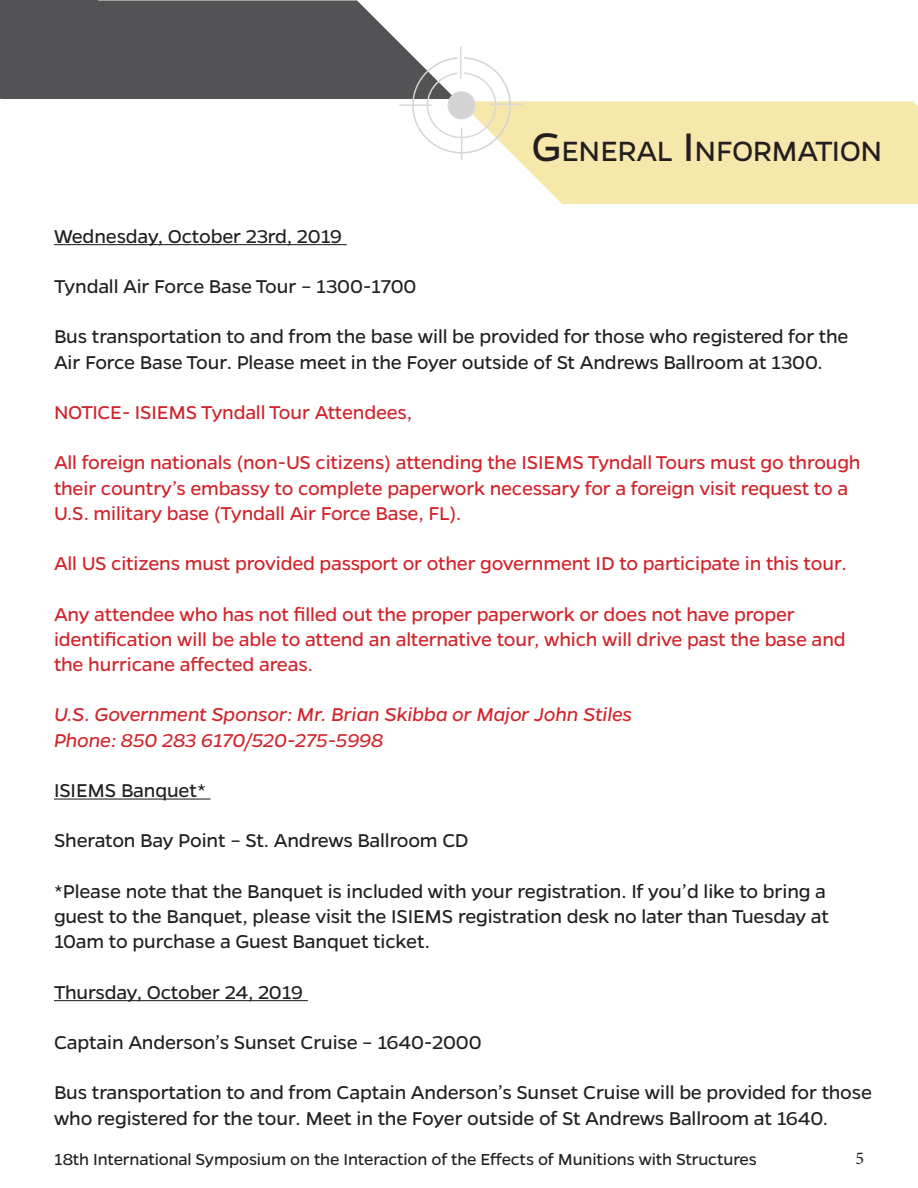
<style>
.page{position:relative;width:918px;height:1188px;background:#fff}
.page>*{position:absolute;margin:0;border:0;box-sizing:border-box;transform-origin:0 0}
.t1{font:31.5px "Gentona";letter-spacing:-.01em;color:#231f20}
.Default{font:21px/25.2px "Gentona";letter-spacing:-.01em;color:#231f20}
.Default-2{font:21px/25.2px "Gentona";letter-spacing:-.01em;color:#d1232a}
.Default-3{font:italic 21px "Gentona";letter-spacing:-.01em;color:#d1232a}
.t2{font:18px "Gentona";letter-spacing:-.01em;color:#231f20}
.t3{font:18px "Minion Pro";color:#231f20}
.s1{font-size:45px}
</style>
<div class="page">
<svg style="left:460px;top:101px;width:458px;height:103px;background:#f6e9b4"></svg>
<svg style="left:0;top:0;width:454px;height:99px;background:#656567"></svg>
<hr style="left:461px;top:128px;width:1px;height:32px;background:#d8d8d8">
<div style="left:427px;top:72px;width:69px;height:66px;border:2px solid #d8d8d8;border-radius:50%"></div>
<div style="left:412px;top:57px;width:99px;height:97px;border:2px solid #d3d3d3;border-radius:50%"></div>
<div style="left:448px;top:92px;width:27px;height:27px;background:#d3d3d3;border-radius:50%"></div>
<div style="left:447px;top:91px;width:29px;height:28px;border:2px solid #d8d8d8;border-radius:50%"></div>
<div style="left:458px;top:43px;width:6px;height:39px;background:#fff"></div>
<hr style="left:460px;top:46px;width:2px;height:33px;background:#d8d8d8">
<hr style="left:490px;top:104px;width:32px;height:1px;background:#d8d8d8">
<hr style="left:399px;top:104px;width:33px;height:2px;background:#d8d8d8">
<hr style="left:54px;top:244px;width:293px;height:1px;background:#231f20">
<hr style="left:54px;top:799px;width:156px;height:1px;background:#231f20">
<hr style="left:54px;top:1000px;width:254px;height:1px;background:#231f20">
<p class="t1" style="left:531px;top:134px;width:352px"><span class="s1">G</span>ENERAL <span class="s1">I</span>NFORMATION</p>
<p class="Default" style="left:54px;top:223px;width:290px">Wednesday, October 23rd, 2019</p>
<p class="Default" style="left:54px;top:274px;width:364px">Tyndall Air Force Base Tour – 1300-1700</p>
<p class="Default" style="left:54px;top:324px;width:796px">Bus transportation to and from the base will be provided for those who registered for the<br>Air Force Base Tour. Please meet in the Foyer outside of St Andrews Ballroom at 1300.</p>
<p class="Default-2" style="left:54px;top:400px;width:360px">NOTICE- ISIEMS Tyndall Tour Attendees,</p>
<p class="Default-2" style="left:54px;top:450px;width:808px">All foreign nationals (non-US citizens) attending the ISIEMS Tyndall Tours must go through their country’s embassy to complete paperwork necessary for a foreign visit request to a<br>U.S. military base (Tyndall Air Force Base, FL).</p>
<p class="Default-2" style="left:54px;top:551px;width:794px">All US citizens must provided passport or other government ID to participate in this tour.</p>
<p class="Default-2" style="left:54px;top:601px;width:793px">Any attendee who has not filled out the proper paperwork or does not have proper identification will be able to attend an alternative tour, which will drive past the base and the hurricane affected areas.</p>
<p class="Default-3" style="left:54px;top:703px;width:580px">U.S. Government Sponsor: Mr. Brian Skibba or Major John Stiles</p>
<p class="Default-3" style="left:54px;top:728px;width:331px">Phone: 850 283 6170/520-275-5998</p>
<p class="Default" style="left:54px;top:778px;width:153px">ISIEMS Banquet*</p>
<p class="Default" style="left:54px;top:828px;width:416px">Sheraton Bay Point – St. Andrews Ballroom CD</p>
<p class="Default" style="left:54px;top:878px;width:777px">*Please note that the Banquet is included with your registration. If you’d like to bring a guest to the Banquet, please visit the ISIEMS registration desk no later than Tuesday at<br>10am to purchase a Guest Banquet ticket.</p>
<p class="Default" style="left:54px;top:979px;width:251px">Thursday, October 24, 2019</p>
<p class="Default" style="left:54px;top:1030px;width:429px">Captain Anderson’s Sunset Cruise – 1640-2000</p>
<p class="Default" style="left:54px;top:1080px;width:820px">Bus transportation to and from Captain Anderson’s Sunset Cruise will be provided for those who registered for the tour. Meet in the Foyer outside of St Andrews Ballroom at 1640.</p>
<p class="t2" style="left:54px;top:1149px;width:704px">18th International Symposium on the Interaction of the Effects of Munitions with Structures</p>
<p class="t3" style="left:855px;top:1147px;width:10px">5</p>
</div>
